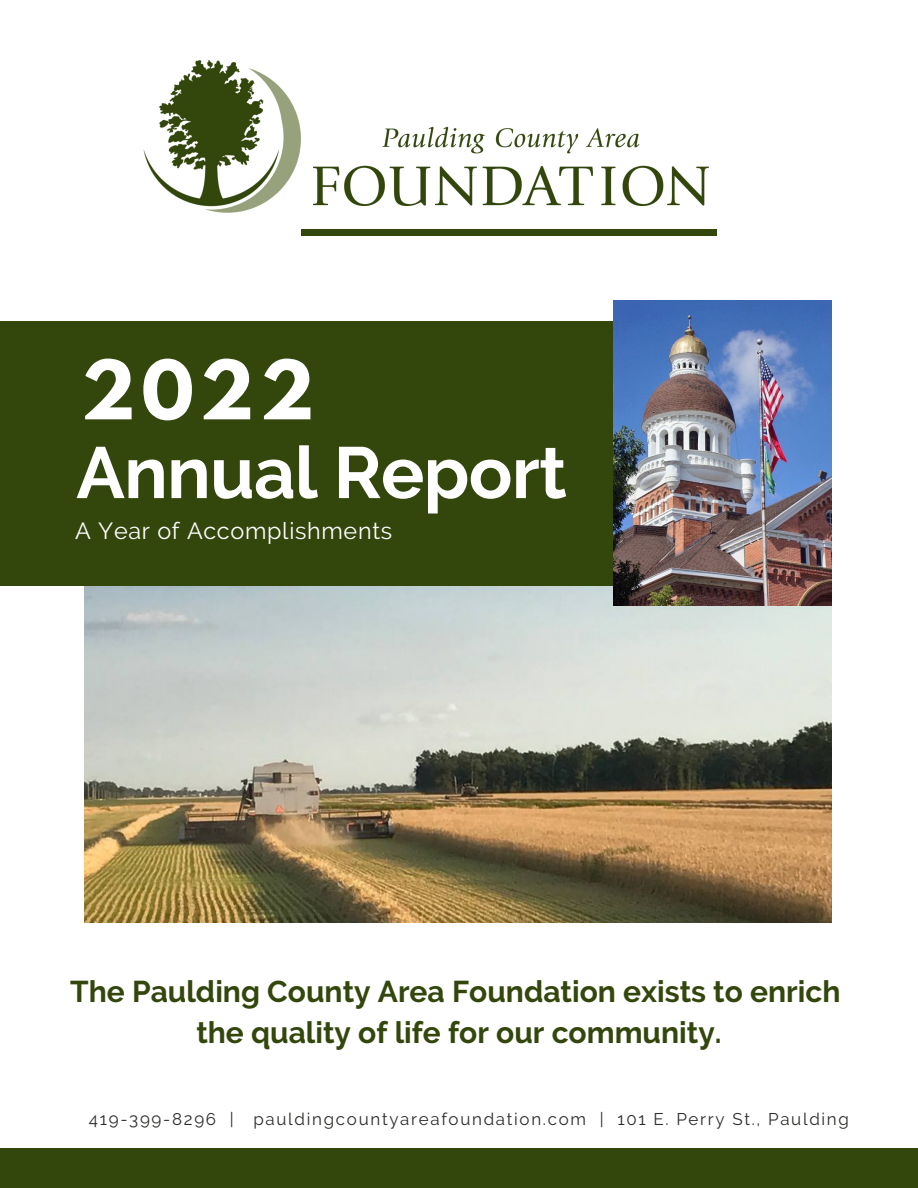
<style>
.page{position:relative;width:918px;height:1188px;background:#fff}
.page>*{position:absolute;margin:0;border:0;box-sizing:border-box;transform-origin:0 0}
.t1{font:700 72.3px "Raleway";letter-spacing:-.01em;color:#fff}
.t2{font:700 72.3px "League Spartan";color:#fff}
.t3{font:700 30px "Raleway";color:#33460c}
.t4{font:23.4px "Raleway";letter-spacing:.03em;color:#fff}
.t5{font:16.95px "Raleway";letter-spacing:.1em;color:#2c2c29}
</style>
<div class="page">
<img style="left:84px;top:585px;width:747px;height:337px">
<div style="left:0;top:322px;width:624px;height:263px;background:#33460c"></div>
<div style="left:0;top:1148px;width:918px;height:40px;background:#33460c"></div>
<img style="left:143px;top:60px;width:184px;height:170px">
<img style="left:314px;top:111px;width:394px;height:95px">
<img style="left:614px;top:301px;width:217px;height:304px">
<div style="left:301px;top:230px;width:415px;height:5px;background:#33460c"></div>
<p class="t2" style="left:81px;top:354px;width:235px">2022</p>
<p class="t1" style="left:76px;top:430px;width:492px">Annual Report</p>
<p class="t4" style="left:75px;top:517px;width:319px">A Year of Accomplishments</p>
<p class="t3" style="left:70px;top:974px;width:772px">The Paulding County Area Foundation exists to enrich</p>
<p class="t3" style="left:196px;top:1015px;width:527px">the quality of life for our community.</p>
<p class="t5" style="left:89px;top:1109px;width:762px">419-399-8296 | pauldingcountyareafoundation.com | 101 E. Perry St., Paulding</p>
</div>
